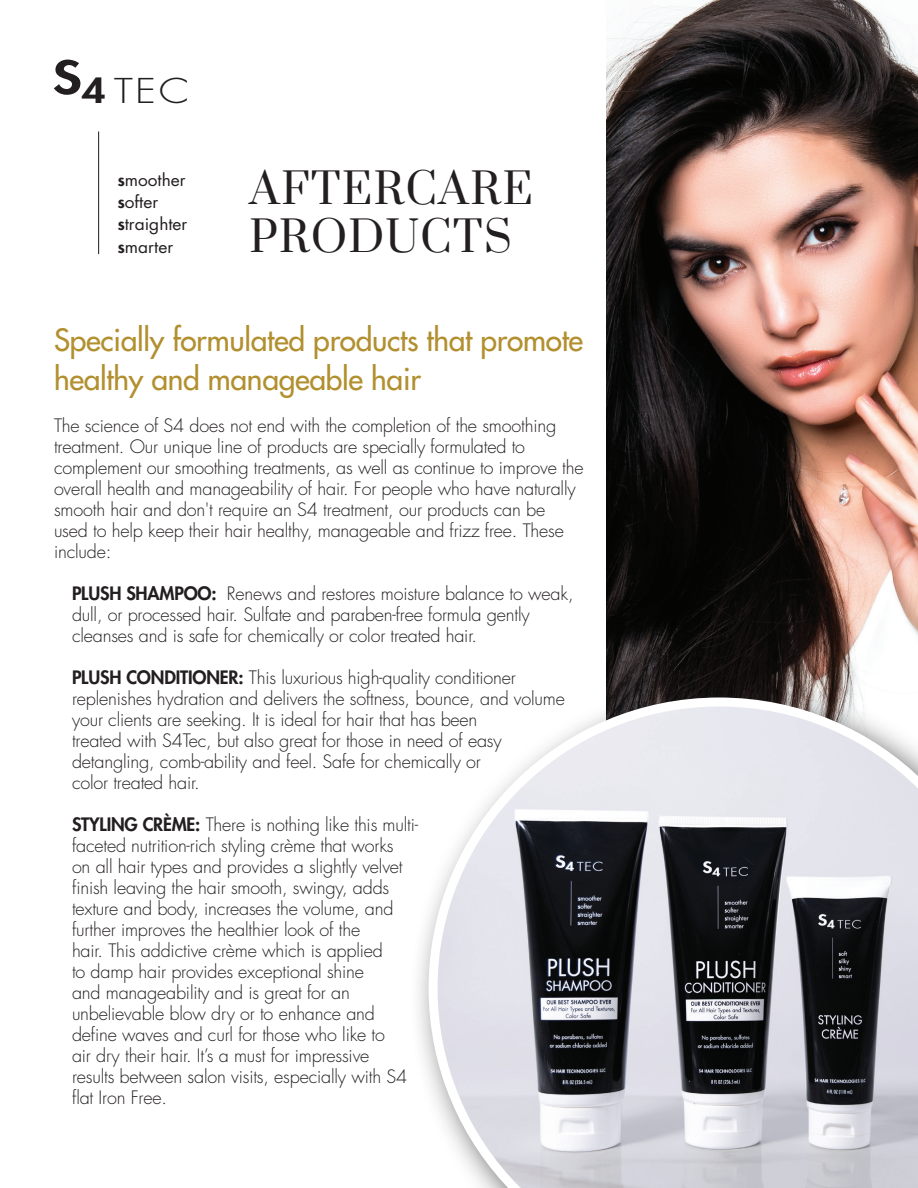
<style>
.page{position:relative;width:918px;height:1188px;background:#fff}
.page>*{position:absolute;margin:0;border:0;box-sizing:border-box;transform-origin:0 0}
.t1{font:42px/48px "Prata";letter-spacing:.04em;color:#231f20}
.t2{font:300 33.3px "Futura Std";color:#231f20;scale:1.25 1}
.t3{font:500 30px/39px "Futura Std";letter-spacing:-.01em;color:#b28f2f}
.t4{font:300 18px/21px "Futura Std";letter-spacing:-.01em;color:#231f20}
.t5{font:16.65px/22.2px "Futura Std";color:#231f20;scale:1.04 1}
.s1{font-weight:800}
</style>
<div class="page">
<img style="left:607px;top:0;width:311px;height:678px">
<hr style="left:98px;top:132px;width:1px;height:122px;background:#231f20">
<div style="left:409px;top:678px;width:509px;height:510px;background:#231f20;opacity:.75"></div>
<svg style="left:429px;top:697px;width:489px;height:491px"></svg>
<h2 class="t2" style="left:53px;top:71px;width:111px"><sup>S</sup><span class="s1">4</span> TEC</h2>
<p class="t5" style="left:118px;top:169px;width:69px"><span class="s1">s</span>moother <span class="s1">s</span>ofter <span class="s1">s</span>traighter <span class="s1">s</span>marter</p>
<h1 class="t1" style="left:249px;top:165px;width:285px">AFTERCARE<br>PRODUCTS</h1>
<h3 class="t3" style="left:54px;top:321px;width:531px">Specially formulated products that promote healthy and manageable hair</h3>
<p class="t4" style="left:54px;top:415px;width:531px">The science of S4 does not end with the completion of the smoothing treatment. Our unique line of products are specially formulated to complement our smoothing treatments, as well as continue to improve the overall health and manageability of hair. For people who have naturally smooth hair and don't require an S4 treatment, our products can be used to help keep their hair healthy, manageable and frizz free. These include:</p>
<p class="t4" style="left:72px;top:583px;width:503px"><span class="s1">PLUSH SHAMPOO:</span> Renews and restores moisture balance to weak, dull, or processed hair. Sulfate and paraben-free formula gently cleanses and is safe for chemically or color treated hair.</p>
<p class="t4" style="left:72px;top:667px;width:495px"><span class="s1">PLUSH CONDITIONER:</span> This luxurious high-quality conditioner replenishes hydration and delivers the softness, bounce, and volume your clients are seeking. It is ideal for hair that has been<br>treated with S4Tec, but also great for those in need of easy detangling, comb-ability and feel. Safe for chemically or<br>color treated hair.</p>
<p class="t4" style="left:72px;top:814px;width:348px"><span class="s1">STYLING CRÈME:</span> There is nothing like this multi&shy;faceted nutrition-rich styling crème that works<br>on all hair types and provides a slightly velvet finish leaving the hair smooth, swingy, adds texture and body, increases the volume, and further improves the healthier look of the<br>hair. This addictive crème which is applied<br>to damp hair provides exceptional shine<br>and manageability and is great for an unbelievable blow dry or to enhance and define waves and curl for those who like to<br>air dry their hair. It’s a must for impressive<br>results between salon visits, especially with S4 flat Iron Free.</p>
</div>
